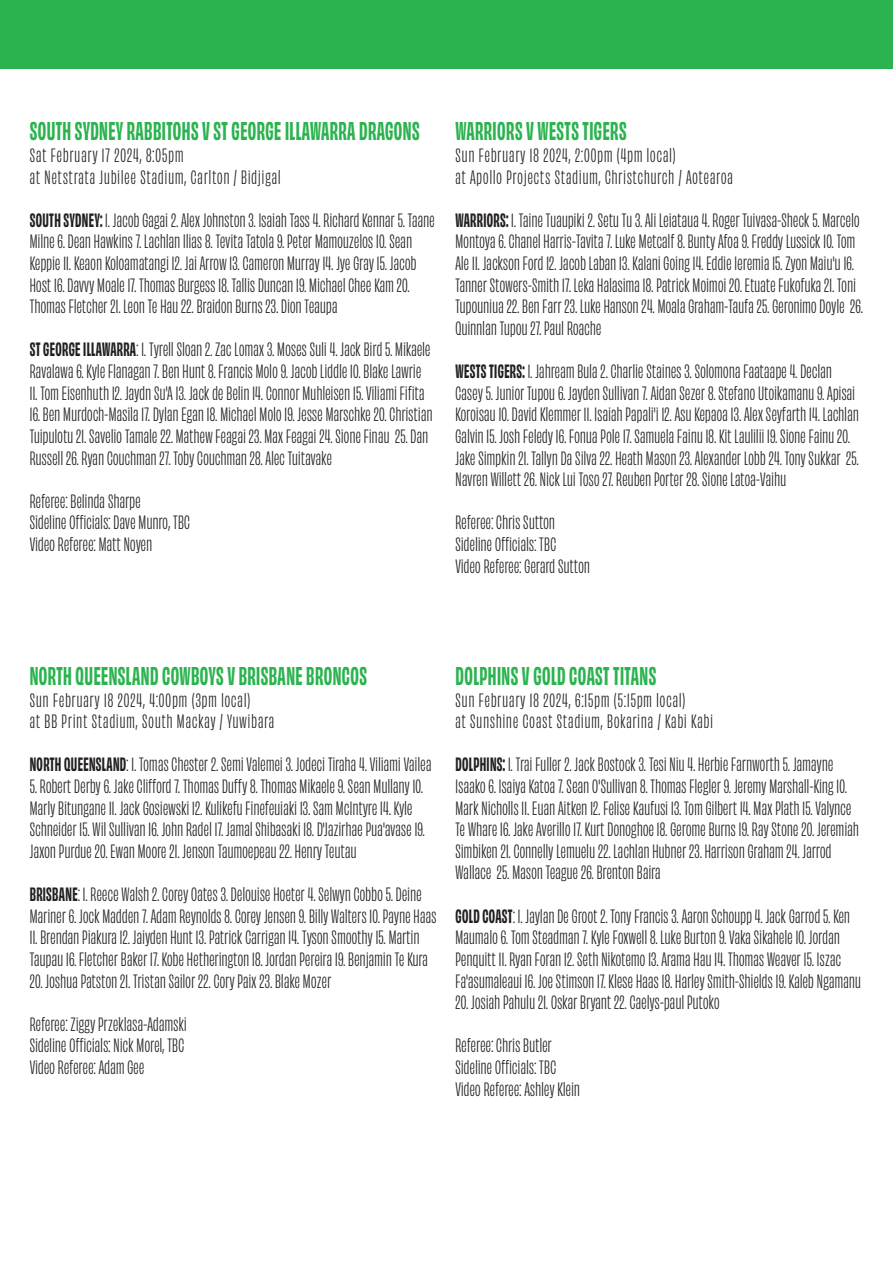
<style>
.page{position:relative;width:893px;height:1263px;background:#fff}
.page>*{position:absolute;margin:0;border:0;box-sizing:border-box;transform-origin:0 0}
.t1{font:700 condensed 24px "Obviously";letter-spacing:.02em;color:#2bb34f}
.t2{font:condensed 18px/21.6px "Obviously";letter-spacing:.02em;color:#231f20}
.t3{font:condensed 18px "Obviously";letter-spacing:.06em;color:#231f20}
.s1{font-weight:700}
</style>
<div class="page">
<div style="left:0;top:0;width:893px;height:68px;background:#2bb34f"></div>
<p class="t1" style="left:30px;top:114px;width:391px">SOUTH SYDNEY RABBITOHS V ST GEORGE ILLAWARRA DRAGONS</p>
<p class="t3" style="left:30px;top:143px;width:155px">Sat February 17 2024, 8:05pm</p>
<p class="t3" style="left:30px;top:165px;width:252px">at Netstrata Jubilee Stadium, Carlton / Bidjigal</p>
<p class="t2" style="left:30px;top:208px;width:406px"><span class="s1">SOUTH SYDNEY:</span> 1. Jacob Gagai 2. Alex Johnston 3. Isaiah Tass 4. Richard Kennar 5. Taane Milne 6. Dean Hawkins 7. Lachlan Ilias 8. Tevita Tatola 9. Peter Mamouzelos 10. Sean Keppie 11. Keaon Koloamatangi 12. Jai Arrow 13. Cameron Murray 14. Jye Gray 15. Jacob Host 16. Davvy Moale 17. Thomas Burgess 18. Tallis Duncan 19. Michael Chee Kam 20.<br>Thomas Fletcher 21. Leon Te Hau 22. Braidon Burns 23. Dion Teaupa</p>
<p class="t2" style="left:30px;top:338px;width:402px"><span class="s1">ST GEORGE ILLAWARRA</span>: 1. Tyrell Sloan 2. Zac Lomax 3. Moses Suli 4. Jack Bird 5. Mikaele<br>Ravalawa 6. Kyle Flanagan 7. Ben Hunt 8. Francis Molo 9. Jacob Liddle 10. Blake Lawrie</p>
<p class="t2" style="left:30px;top:381px;width:396px">11. Tom Eisenhuth 12. Jaydn Su'A 13. Jack de Belin 14. Connor Muhleisen 15. Viliami Fifita</p>
<p class="t2" style="left:30px;top:402px;width:404px">16. Ben Murdoch-Masila 17. Dylan Egan 18. Michael Molo 19. Jesse Marschke 20. Christian<br>Tuipulotu 21. Savelio Tamale 22. Mathew Feagai 23. Max Feagai 24. Sione Finau 25. Dan<br>Russell 26. Ryan Couchman 27. Toby Couchman 28. Alec Tuitavake</p>
<p class="t2" style="left:30px;top:489px;width:112px">Referee: Belinda Sharpe</p>
<p class="t2" style="left:30px;top:510px;width:162px">Sideline Officials: Dave Munro, TBC</p>
<p class="t2" style="left:30px;top:532px;width:124px">Video Referee: Matt Noyen</p>
<p class="t1" style="left:455px;top:114px;width:173px">WARRIORS V WESTS TIGERS</p>
<p class="t3" style="left:455px;top:143px;width:222px">Sun February 18 2024, 2:00pm (4pm local)</p>
<p class="t3" style="left:455px;top:165px;width:279px">at Apollo Projects Stadium, Christchurch / Aotearoa</p>
<p class="t2" style="left:455px;top:208px;width:409px"><span class="s1">WARRIORS:</span> 1. Taine Tuaupiki 2. Setu Tu 3. Ali Leiataua 4. Roger Tuivasa-Sheck 5. Marcelo Montoya 6. Chanel Harris-Tavita 7. Luke Metcalf 8. Bunty Afoa 9. Freddy Lussick 10. Tom Ale 11. Jackson Ford 12. Jacob Laban 13. Kalani Going 14. Eddie Ieremia 15. Zyon Maiu'u 16.<br>Tanner Stowers-Smith 17. Leka Halasima 18. Patrick Moimoi 20. Etuate Fukofuka 21. Toni Tupouniua 22. Ben Farr 23. Luke Hanson 24. Moala Graham-Taufa 25. Geronimo Doyle 26.<br>Quinnlan Tupou 27. Paul Roache</p>
<p class="t2" style="left:455px;top:359px;width:405px"><span class="s1">WESTS TIGERS:</span> 1. Jahream Bula 2. Charlie Staines 3. Solomona Faataape 4. Declan Casey 5. Junior Tupou 6. Jayden Sullivan 7. Aidan Sezer 8. Stefano Utoikamanu 9. Apisai Koroisau 10. David Klemmer 11. Isaiah Papali'i 12. Asu Kepaoa 13. Alex Seyfarth 14. Lachlan Galvin 15. Josh Feledy 16. Fonua Pole 17. Samuela Fainu 18. Kit Laulilii 19. Sione Fainu 20.<br>Jake Simpkin 21. Tallyn Da Silva 22. Heath Mason 23. Alexander Lobb 24. Tony Sukkar 25.<br>Navren Willett 26. Nick Lui Toso 27. Reuben Porter 28. Sione Latoa-Vaihu</p>
<p class="t2" style="left:455px;top:510px;width:101px">Referee: Chris Sutton</p>
<p class="t2" style="left:455px;top:532px;width:102px">Sideline Officials: TBC</p>
<p class="t2" style="left:455px;top:554px;width:136px">Video Referee: Gerard Sutton</p>
<p class="t1" style="left:30px;top:659px;width:339px">NORTH QUEENSLAND COWBOYS V BRISBANE BRONCOS</p>
<p class="t3" style="left:30px;top:688px;width:222px">Sun February 18 2024, 4:00pm (3pm local)</p>
<p class="t3" style="left:30px;top:709px;width:246px">at BB Print Stadium, South Mackay / Yuwibara</p>
<p class="t2" style="left:30px;top:752px;width:403px"><span class="s1">NORTH QUEENSLAND</span>: 1. Tomas Chester 2. Semi Valemei 3. Jodeci Tiraha 4. Viliami Vailea</p>
<p class="t2" style="left:30px;top:774px;width:396px">5. Robert Derby 6. Jake Clifford 7. Thomas Duffy 8. Thomas Mikaele 9. Sean Mullany 10.<br>Marly Bitungane 11. Jack Gosiewski 12. Kulikefu Finefeuiaki 13. Sam McIntyre 14. Kyle Schneider 15. Wil Sullivan 16. John Radel 17. Jamal Shibasaki 18. D'Jazirhae Pua'avase 19.<br>Jaxon Purdue 20. Ewan Moore 21. Jenson Taumoepeau 22. Henry Teutau</p>
<p class="t2" style="left:30px;top:882px;width:408px"><span class="s1">BRISBANE</span>: 1. Reece Walsh 2. Corey Oates 3. Delouise Hoeter 4. Selwyn Cobbo 5. Deine<br>Mariner 6. Jock Madden 7. Adam Reynolds 8. Corey Jensen 9. Billy Walters 10. Payne Haas</p>
<p class="t2" style="left:30px;top:925px;width:400px">11. Brendan Piakura 12. Jaiyden Hunt 13. Patrick Carrigan 14. Tyson Smoothy 15. Martin<br>Taupau 16. Fletcher Baker 17. Kobe Hetherington 18. Jordan Pereira 19. Benjamin Te Kura</p>
<p class="t2" style="left:30px;top:968px;width:303px">20. Joshua Patston 21. Tristan Sailor 22. Cory Paix 23. Blake Mozer</p>
<p class="t2" style="left:30px;top:1012px;width:158px">Referee: Ziggy Przeklasa-Adamski</p>
<p class="t2" style="left:30px;top:1033px;width:156px">Sideline Officials: Nick Morel, TBC</p>
<p class="t2" style="left:30px;top:1055px;width:116px">Video Referee: Adam Gee</p>
<p class="t1" style="left:455px;top:659px;width:202px">DOLPHINS V GOLD COAST TITANS</p>
<p class="t3" style="left:455px;top:688px;width:231px">Sun February 18 2024, 6:15pm (5:15pm local)</p>
<p class="t3" style="left:455px;top:709px;width:259px">at Sunshine Coast Stadium, Bokarina / Kabi Kabi</p>
<p class="t2" style="left:455px;top:752px;width:405px"><span class="s1">DOLPHINS:</span> 1. Trai Fuller 2. Jack Bostock 3. Tesi Niu 4. Herbie Farnworth 5. Jamayne Isaako 6. Isaiya Katoa 7. Sean O'Sullivan 8. Thomas Flegler 9. Jeremy Marshall-King 10.<br>Mark Nicholls 11. Euan Aitken 12. Felise Kaufusi 13. Tom Gilbert 14. Max Plath 15. Valynce Te Whare 16. Jake Averillo 17. Kurt Donoghoe 18. Gerome Burns 19. Ray Stone 20. Jeremiah Simbiken 21. Connelly Lemuelu 22. Lachlan Hubner 23. Harrison Graham 24. Jarrod Wallace 25. Mason Teague 26. Brenton Baira</p>
<p class="t2" style="left:455px;top:904px;width:407px"><span class="s1">GOLD COAST</span>: 1. Jaylan De Groot 2. Tony Francis 3. Aaron Schoupp 4. Jack Garrod 5. Ken Maumalo 6. Tom Steadman 7. Kyle Foxwell 8. Luke Burton 9. Vaka Sikahele 10. Jordan Penquitt 11. Ryan Foran 12. Seth Nikotemo 13. Arama Hau 14. Thomas Weaver 15. Iszac Fa'asumaleaui 16. Joe Stimson 17. Klese Haas 18. Harley Smith-Shields 19. Kaleb Ngamanu</p>
<p class="t2" style="left:455px;top:990px;width:265px">20. Josiah Pahulu 21. Oskar Bryant 22. Caelys-paul Putoko</p>
<p class="t2" style="left:455px;top:1033px;width:98px">Referee: Chris Butler</p>
<p class="t2" style="left:455px;top:1055px;width:102px">Sideline Officials: TBC</p>
<p class="t2" style="left:455px;top:1076px;width:126px">Video Referee: Ashley Klein</p>
</div>
